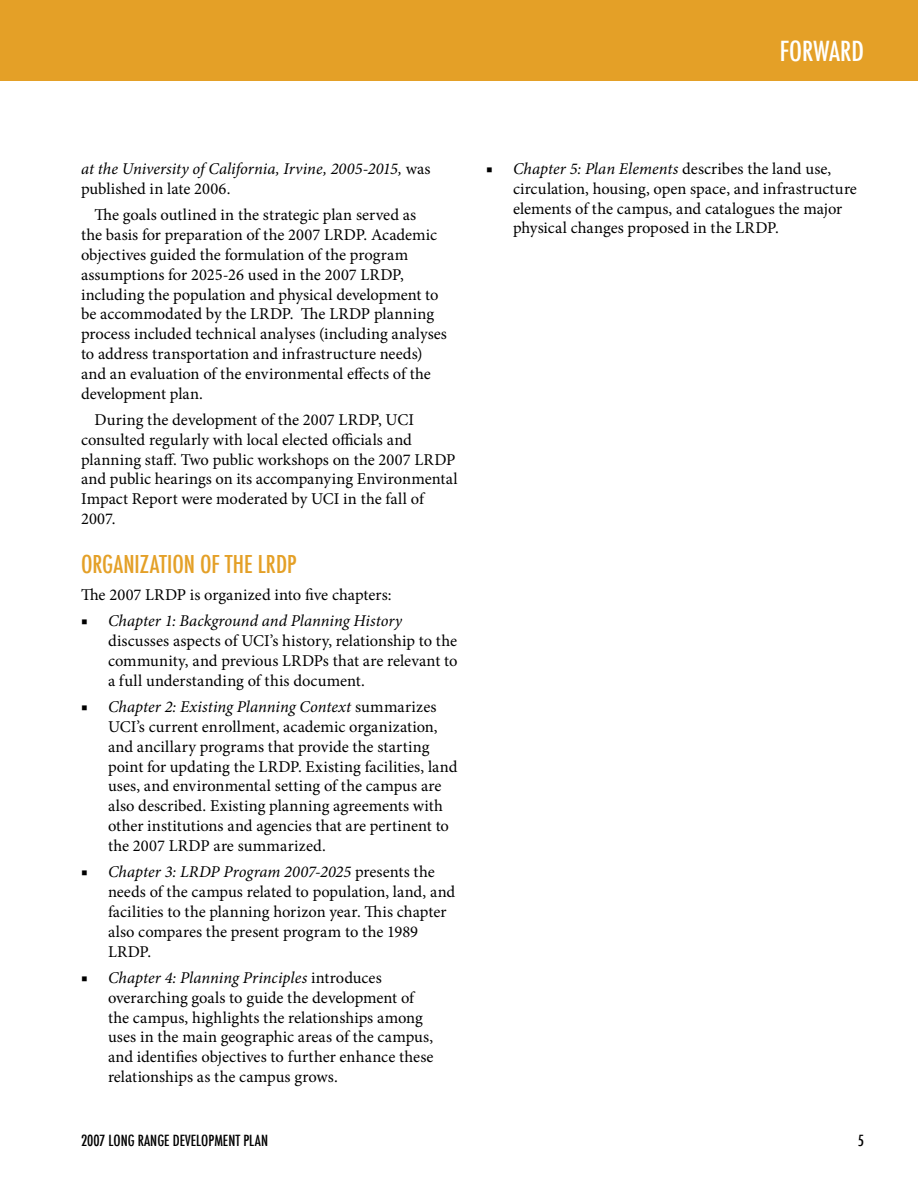
<style>
.page{position:relative;width:918px;height:1188px;background:#fff}
.page>*{position:absolute;margin:0;border:0;box-sizing:border-box;transform-origin:0 0}
.t1{font:500 condensed 27px "Futura";color:#fff}
.t2{font:500 condensed 24px "Futura";color:#e4a027}
.t3{font:16.5px/19.8px "Minion Pro";letter-spacing:.005em;color:#000}
.t4{font:italic 16.5px/19.8px "Minion Pro";color:#000}
.t5{font:500 condensed 15px "Futura";color:#000}
.s1{font-style:normal}
.s2{font-style:italic}
</style>
<div class="page">
<div style="left:0;top:0;width:918px;height:81px;background:#e4a027"></div>
<h1 class="t1" style="left:780px;top:34px;width:86px">FORWARD</h1>
<p class="t4" style="left:81px;top:159px;width:351px">at the University of California, Irvine, 2005-2015, <span class="s1">was published in late 2006.</span></p>
<p class="t3" style="left:81px;top:205px;width:368px;text-indent:14px">The goals outlined in the strategic plan served as<br>the basis for preparation of the 2007 LRDP. Academic objectives guided the formulation of the program assumptions for 2025-26 used in the 2007 LRDP, including the population and physical development to be accommodated by the LRDP. The LRDP planning process included technical analyses (including analyses to address transportation and infrastructure needs) and an evaluation of the environmental effects of the development plan.</p>
<p class="t3" style="left:81px;top:410px;width:378px;text-indent:14px">During the development of the 2007 LRDP, UCI consulted regularly with local elected officials and planning staff. Two public workshops on the 2007 LRDP and public hearings on its accompanying Environmental Impact Report were moderated by UCI in the fall of 2007.</p>
<h2 class="t2" style="left:81px;top:549px;width:217px">ORGANIZATION OF THE LRDP</h2>
<p class="t3" style="left:81px;top:585px;width:312px">The 2007 LRDP is organized into five chapters:</p>
<p class="t4" style="left:108px;top:611px;width:296px">Chapter 1: Background and Planning History</p>
<p class="t3" style="left:108px;top:631px;width:351px;text-align:justify">discusses aspects of UCI’s history, relationship to the community, and previous LRDPs that are relevant to a full understanding of this document.</p>
<p class="t3" style="left:108px;top:697px;width:351px"><span class="s2">Chapter 2: Existing Planning Context</span> summarizes UCI’s current enrollment, academic organization, and ancillary programs that provide the starting point for updating the LRDP. Existing facilities, land uses, and environmental setting of the campus are also described. Existing planning agreements with other institutions and agencies that are pertinent to the 2007 LRDP are summarized.</p>
<p class="t3" style="left:108px;top:862px;width:349px"><span class="s2">Chapter 3: LRDP Program 2007-2025</span> presents the needs of the campus related to population, land, and facilities to the planning horizon year. This chapter also compares the present program to the 1989<br>LRDP.</p>
<p class="t3" style="left:108px;top:968px;width:327px"><span class="s2">Chapter 4: Planning Principles</span> introduces overarching goals to guide the development of the campus, highlights the relationships among uses in the main geographic areas of the campus, and identifies objectives to further enhance these relationships as the campus grows.</p>
<p class="t4" style="left:81px;top:611px;width:8px">■</p>
<p class="t4" style="left:81px;top:697px;width:8px">■</p>
<p class="t4" style="left:81px;top:862px;width:8px">■</p>
<p class="t4" style="left:81px;top:968px;width:8px">■</p>
<p class="t5" style="left:81px;top:1131px;width:189px">2007 LONG RANGE DEVELOPMENT PLAN</p>
<p class="t4" style="left:486px;top:159px;width:8px">■</p>
<p class="t3" style="left:513px;top:159px;width:345px"><span class="s2">Chapter 5: Plan Elements</span> describes the land use, circulation, housing, open space, and infrastructure elements of the campus, and catalogues the major physical changes proposed in the LRDP.</p>
</div>
